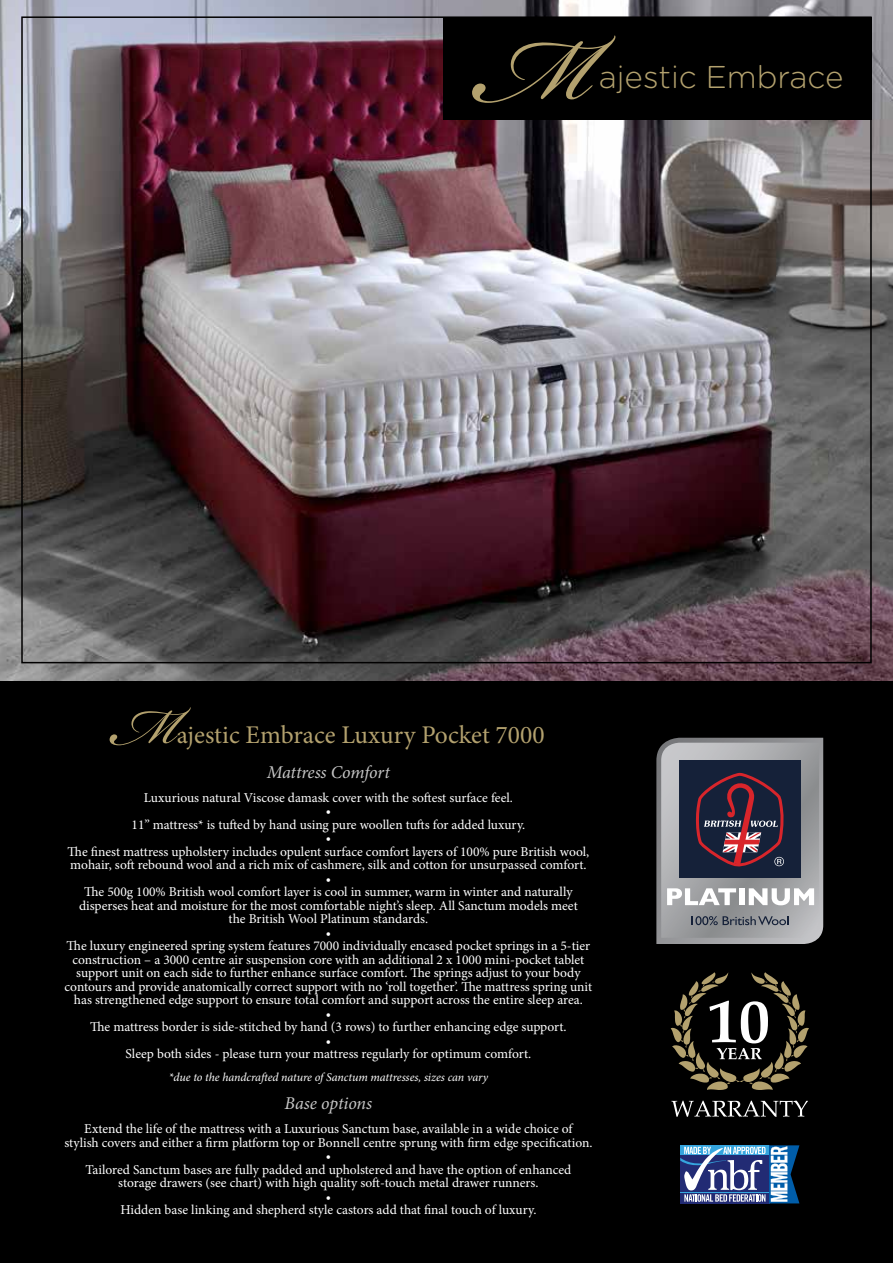
<style>
.page{position:relative;width:893px;height:1263px;background:#000}
.page>*{position:absolute;margin:0;border:0;box-sizing:border-box;transform-origin:0 0}
.t1{font:138px "Bickham Script Pro";color:#b3a16e}
.t2{font:78px "Bickham Script Pro";color:#b3a16e}
.t3{font:300 31.5px "Gotham Rounded";color:#b3a16e}
.t4{font:25.5px "Minion Pro";color:#b3a16e}
.t5{font:italic 18px "Minion Pro";letter-spacing:-.01em;color:#c6c6c6}
.t6{font:13.5px/13.5px "Minion Pro";color:#fff;text-align:center}
.t7{font:italic 12px "Minion Pro";letter-spacing:-.01em;color:#fff}
</style>
<div class="page">
<svg style="left:680px;top:1145px;width:119px;height:58px;background:#637eac"></svg>
<svg style="left:656px;top:738px;width:167px;height:206px;background:#75727c"></svg>
<svg style="left:671px;top:1100px;width:137px;height:17px"></svg>
<svg style="left:671px;top:972px;width:138px;height:118px"></svg>
<img style="left:0;top:0;width:893px;height:680px">
<div style="left:443px;top:17px;width:428px;height:103px;background:#000"></div>
<h1 class="t1" style="left:477px;top:-30px;width:116px">M</h1>
<h3 class="t3" style="left:599px;top:56px;width:246px">ajestic Embrace</h3>
<h2 class="t2" style="left:112px;top:670px;width:66px">M</h2>
<h3 class="t4" style="left:177px;top:718px;width:369px">ajestic Embrace Luxury Pocket 7000</h3>
<h3 class="t5" style="left:267px;top:759px;width:125px">Mattress Comfort</h3>
<p class="t6" style="left:65px;top:790px;width:529px">Luxurious natural Viscose damask cover with the softest surface feel.<br>•<br>11” mattress* is tufted by hand using pure woollen tufts for added luxury.<br>•<br>The finest mattress upholstery includes opulent surface comfort layers of 100% pure British wool, mohair, soft rebound wool and a rich mix of cashmere, silk and cotton for unsurpassed comfort.<br>•<br>The 500g 100% British wool comfort layer is cool in summer, warm in winter and naturally disperses heat and moisture for the most comfortable night’s sleep. All Sanctum models meet<br>the British Wool Platinum standards.<br>•<br>The luxury engineered spring system features 7000 individually encased pocket springs in a 5-tier construction – a 3000 centre air suspension core with an additional 2 x 1000 mini-pocket tablet support unit on each side to further enhance surface comfort. The springs adjust to your body contours and provide anatomically correct support with no ‘roll together’. The mattress spring unit has strengthened edge support to ensure total comfort and support across the entire sleep area.<br>•<br>The mattress border is side-stitched by hand (3 rows) to further enhancing edge support.<br>•<br>Sleep both sides - please turn your mattress regularly for optimum comfort.</p>
<p class="t7" style="left:169px;top:1068px;width:321px">*due to the handcrafted nature of Sanctum mattresses, sizes can vary</p>
<h3 class="t5" style="left:285px;top:1091px;width:89px">Base options</h3>
<p class="t6" style="left:64px;top:1122px;width:530px">Extend the life of the mattress with a Luxurious Sanctum base, available in a wide choice of<br>stylish covers and either a firm platform top or Bonnell centre sprung with firm edge specification. •<br>Tailored Sanctum bases are fully padded and upholstered and have the option of enhanced<br>storage drawers (see chart) with high quality soft-touch metal drawer runners.<br>•<br>Hidden base linking and shepherd style castors add that final touch of luxury.</p>
</div>
